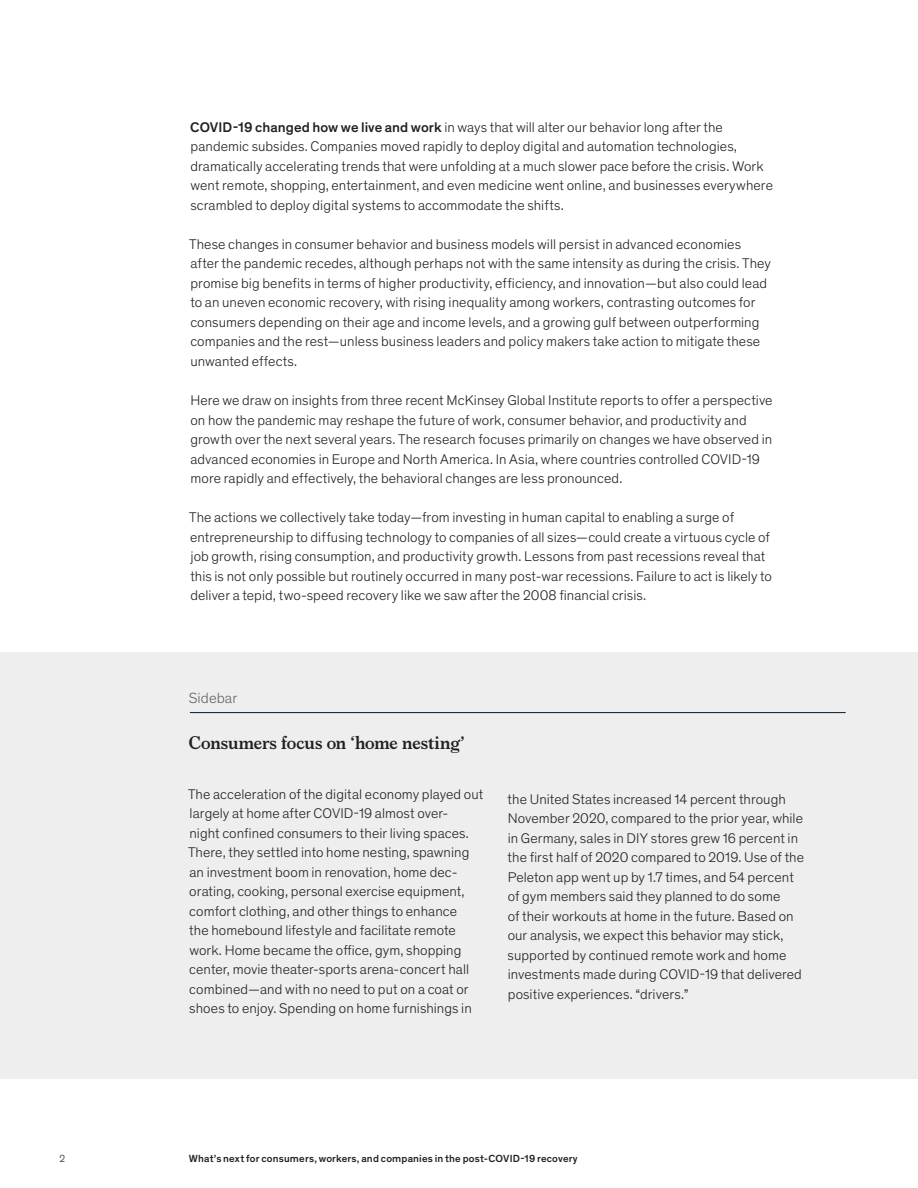
<style>
.page{position:relative;width:918px;height:1188px;background:#fff}
.page>*{position:absolute;margin:0;border:0;box-sizing:border-box;transform-origin:0 0}
.Sidebar_title{font:700 18px "Bower";letter-spacing:-.005em;color:#231f20}
.t1{font:300 15px "Mc Kinsey Sans";letter-spacing:.005em;color:#636366}
.Body_text{font:300 14.25px/19.5px "Mc Kinsey Sans";letter-spacing:.005em;color:#231f20}
.Sidebar_text{font:300 14.25px/19.5px "Mc Kinsey Sans";letter-spacing:.005em;color:#231f20}
.Header_footer___Blac{font:500 10.5px "Mc Kinsey Sans";letter-spacing:.015em;color:#231f20}
.t2{font:300 10.5px "Mc Kinsey Sans";color:#231f20}
.s1{font-weight:500}
</style>
<div class="page">
<div style="left:0;top:653px;width:918px;height:426px;background:#eeeeef"></div>
<hr style="left:190px;top:712px;width:656px;height:1px;background:#051c2c">
<p class="Body_text" style="left:190px;top:117px;width:584px"><span class="s1">COVID-19 changed how we live and work</span> in ways that will alter our behavior long after the pandemic subsides. Companies moved rapidly to deploy digital and automation technologies, dramatically accelerating trends that were unfolding at a much slower pace before the crisis. Work went remote, shopping, entertainment, and even medicine went online, and businesses everywhere scrambled to deploy digital systems to accommodate the shifts.</p>
<p class="Body_text" style="left:189px;top:234px;width:583px">These changes in consumer behavior and business models will persist in advanced economies after the pandemic recedes, although perhaps not with the same intensity as during the crisis. They promise big benefits in terms of higher productivity, efficiency, and innovation—but also could lead to an uneven economic recovery, with rising inequality among workers, contrasting outcomes for consumers depending on their age and income levels, and a growing gulf between outperforming companies and the rest—unless business leaders and policy makers take action to mitigate these unwanted effects.</p>
<p class="Body_text" style="left:190px;top:390px;width:584px">Here we draw on insights from three recent McKinsey Global Institute reports to offer a perspective on how the pandemic may reshape the future of work, consumer behavior, and productivity and growth over the next several years. The research focuses primarily on changes we have observed in advanced economies in Europe and North America. In Asia, where countries controlled COVID-19 more rapidly and effectively, the behavioral changes are less pronounced.</p>
<p class="Body_text" style="left:189px;top:507px;width:585px">The actions we collectively take today—from investing in human capital to enabling a surge of entrepreneurship to diffusing technology to companies of all sizes—could create a virtuous cycle of job growth, rising consumption, and productivity growth. Lessons from past recessions reveal that this is not only possible but routinely occurred in many post-war recessions. Failure to act is likely to deliver a tepid, two-speed recovery like we saw after the 2008 financial crisis.</p>
<p class="t1" style="left:189px;top:688px;width:50px">Sidebar</p>
<p class="Sidebar_title" style="left:189px;top:729px;width:278px">Consumers focus on ‘home nesting’</p>
<p class="Sidebar_text" style="left:188px;top:784px;width:297px">The acceleration of the digital economy played out largely at home after COVID-19 almost over-<br>night confined consumers to their living spaces.<br>There, they settled into home nesting, spawning an investment boom in renovation, home dec&shy;orating, cooking, personal exercise equipment, comfort clothing, and other things to enhance<br>the homebound lifestyle and facilitate remote work. Home became the office, gym, shopping center, movie theater-sports arena-concert hall combined—and with no need to put on a coat or shoes to enjoy. Spending on home furnishings in</p>
<p class="Sidebar_text" style="left:508px;top:789px;width:298px">the United States increased 14 percent through November 2020, compared to the prior year, while in Germany, sales in DIY stores grew 16 percent in the first half of 2020 compared to 2019. Use of the Peleton app went up by 1.7 times, and 54 percent of gym members said they planned to do some<br>of their workouts at home in the future. Based on our analysis, we expect this behavior may stick, supported by continued remote work and home investments made during COVID‑19 that delivered positive experiences. “drivers.”</p>
<p class="t2" style="left:60px;top:1151px;width:7px">2</p>
<p class="Header_footer___Blac" style="left:189px;top:1151px;width:390px">What’s next for consumers, workers, and companies in the post-COVID-19 recovery</p>
</div>
